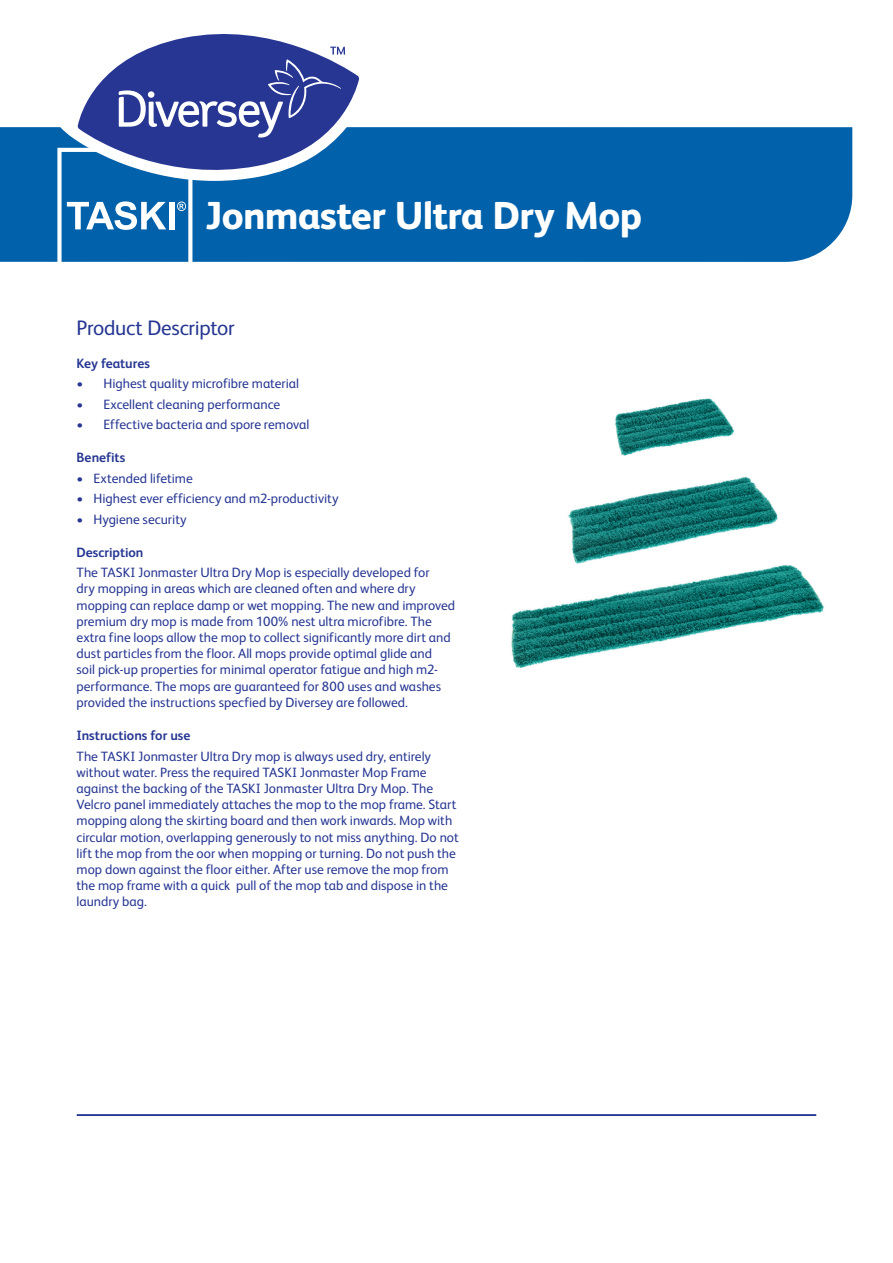
<style>
.page{position:relative;width:893px;height:1263px;background:#fff}
.page>*{position:absolute;margin:0;border:0;box-sizing:border-box;transform-origin:0 0}
.t1{font:800 39px "FS Albert Pro";letter-spacing:-.02em;color:#fff}
.t2{font:21px "FS Albert Pro";letter-spacing:-.015em;color:#263692}
.t3{font:13.5px/16.2px "FS Albert Pro";color:#263692}
.t4{font:700 13.5px "FS Albert Pro";color:#263692}
</style>
<div class="page">
<div style="left:0;top:127px;width:852px;height:135px;background:#0161aa"></div>
<svg style="left:57px;top:148px;width:135px;height:114px;background:#307eb9"></svg>
<div style="left:169px;top:202px;width:6px;height:27px;background:#fff"></div>
<hr style="left:77px;top:1114px;width:739px;height:2px;background:#263692">
<svg style="left:58px;top:78px;width:316px;height:103px"></svg>
<svg style="left:78px;top:34px;width:281px;height:148px"></svg>
<svg style="left:119px;top:47px;width:226px;height:91px;background:#4a58a4"></svg>
<img style="left:511px;top:564px;width:313px;height:104px">
<img style="left:566px;top:476px;width:219px;height:90px">
<img style="left:615px;top:398px;width:120px;height:58px">
<h1 class="t1" style="left:205px;top:185px;width:438px">Jonmaster Ultra Dry Mop</h1>
<h2 class="t2" style="left:77px;top:313px;width:160px">Product Descriptor</h2>
<p class="t4" style="left:77px;top:353px;width:75px">Key features</p>
<p class="t3" style="left:77px;top:374px;width:224px">• Highest quality microfibre material</p>
<p class="t3" style="left:77px;top:395px;width:205px">• Excellent cleaning performance</p>
<p class="t3" style="left:77px;top:415px;width:234px">• Effective bacteria and spore removal</p>
<p class="t4" style="left:77px;top:448px;width:50px">Benefits</p>
<p class="t3" style="left:77px;top:469px;width:118px">• Extended lifetime</p>
<p class="t3" style="left:77px;top:489px;width:263px">• Highest ever efficiency and m2-productivity</p>
<p class="t3" style="left:77px;top:510px;width:112px">• Hygiene security</p>
<p class="t4" style="left:77px;top:543px;width:69px">Description</p>
<p class="t3" style="left:77px;top:563px;width:380px">The TASKI Jonmaster Ultra Dry Mop is especially developed for<br>dry mopping in areas which are cleaned often and where dry mopping can replace damp or wet mopping. The new and improved premium dry mop is made from 100% nest ultra microfibre. The extra fine loops allow the mop to collect significantly more dirt and dust particles from the floor. All mops provide optimal glide and<br>soil pick-up properties for minimal operator fatigue and high m2- performance. The mops are guaranteed for 800 uses and washes provided the instructions specfied by Diversey are followed.</p>
<p class="t4" style="left:77px;top:726px;width:115px">Instructions for use</p>
<p class="t3" style="left:77px;top:747px;width:384px">The TASKI Jonmaster Ultra Dry mop is always used dry, entirely without water. Press the required TASKI Jonmaster Mop Frame against the backing of the TASKI Jonmaster Ultra Dry Mop. The Velcro panel immediately attaches the mop to the mop frame. Start mopping along the skirting board and then work inwards. Mop with circular motion, overlapping generously to not miss anything. Do not lift the mop from the oor when mopping or turning. Do not push the mop down against the floor either. After use remove the mop from the mop frame with a quick pull of the mop tab and dispose in the laundry bag.</p>
</div>
